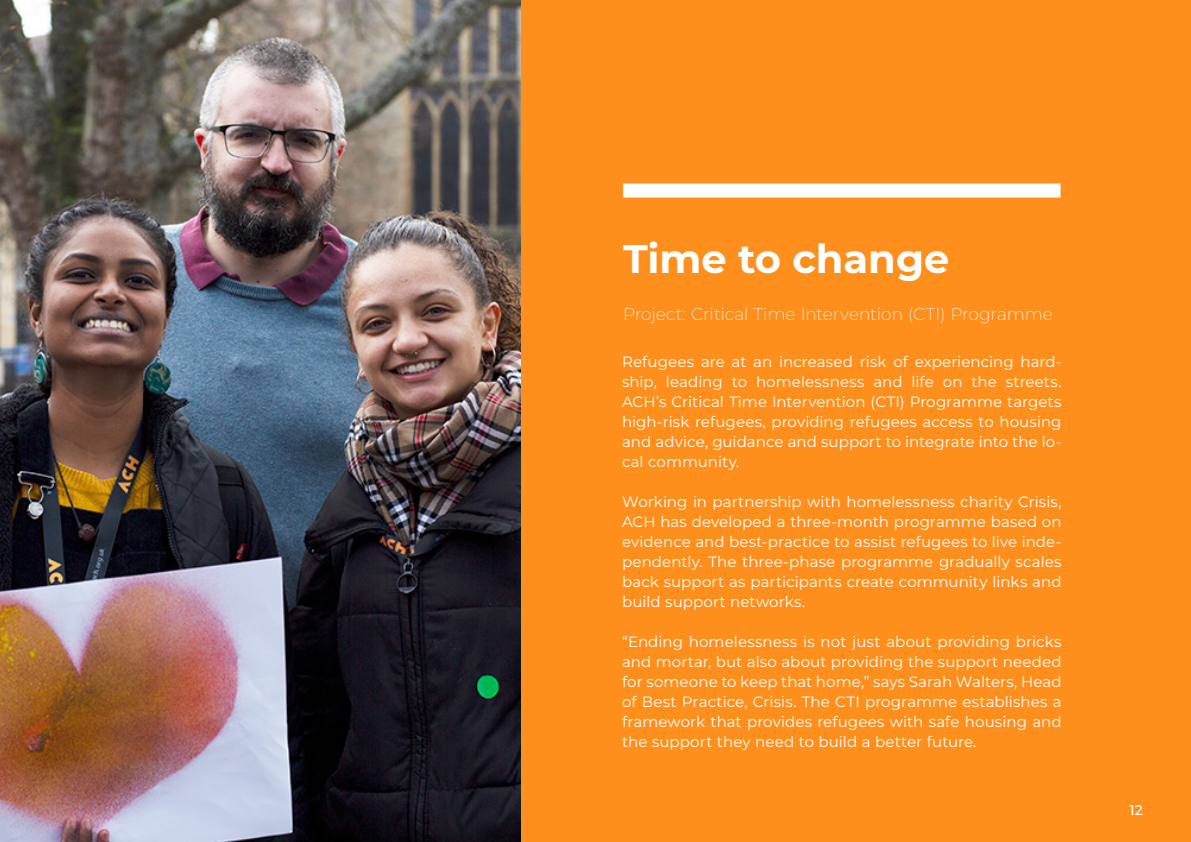
<style>
.page{position:relative;width:1191px;height:842px;background:#fff}
.page>*{position:absolute;margin:0;border:0;box-sizing:border-box;transform-origin:0 0}
.Main_Heading{font:700 40px "Montserrat";color:#fff}
.Emphasis{font:200 17px "Montserrat";letter-spacing:-.005em;color:#fff}
.Emphasis-2{font:15px/20px "Montserrat";letter-spacing:.005em;color:#fff;text-align:justify}
.Page_Numbers{font:500 14px "Montserrat";color:#fff}
</style>
<div class="page">
<img style="left:0;top:0;width:522px;height:842px">
<div style="left:522px;top:0;width:669px;height:842px;background:#ff8f1c"></div>
<div style="left:623px;top:184px;width:437px;height:14px;background:#fff"></div>
<p class="Main_Heading" style="left:623px;top:230px;width:328px">Time to change</p>
<p class="Emphasis" style="left:623px;top:303px;width:431px">Project: Critical Time Intervention (CTI) Programme</p>
<p class="Emphasis-2" style="left:622px;top:351px;width:441px">Refugees are at an increased risk of experiencing hard&shy;ship, leading to homelessness and life on the streets.<br>ACH’s Critical Time Intervention (CTI) Programme targets high-risk refugees, providing refugees access to housing and advice, guidance and support to integrate into the lo&shy;cal community.</p>
<p class="Emphasis-2" style="left:622px;top:491px;width:441px">Working in partnership with homelessness charity Crisis, ACH has developed a three-month programme based on evidence and best-practice to assist refugees to live inde&shy;pendently. The three-phase programme gradually scales back support as participants create community links and build support networks.</p>
<p class="Emphasis-2" style="left:622px;top:631px;width:441px">“Ending homelessness is not just about providing bricks and mortar, but also about providing the support needed for someone to keep that home,” says Sarah Walters, Head of Best Practice, Crisis. The CTI programme establishes a framework that provides refugees with safe housing and the support they need to build a better future.</p>
<p class="Page_Numbers" style="left:1129px;top:800px;width:15px">12</p>
</div>
